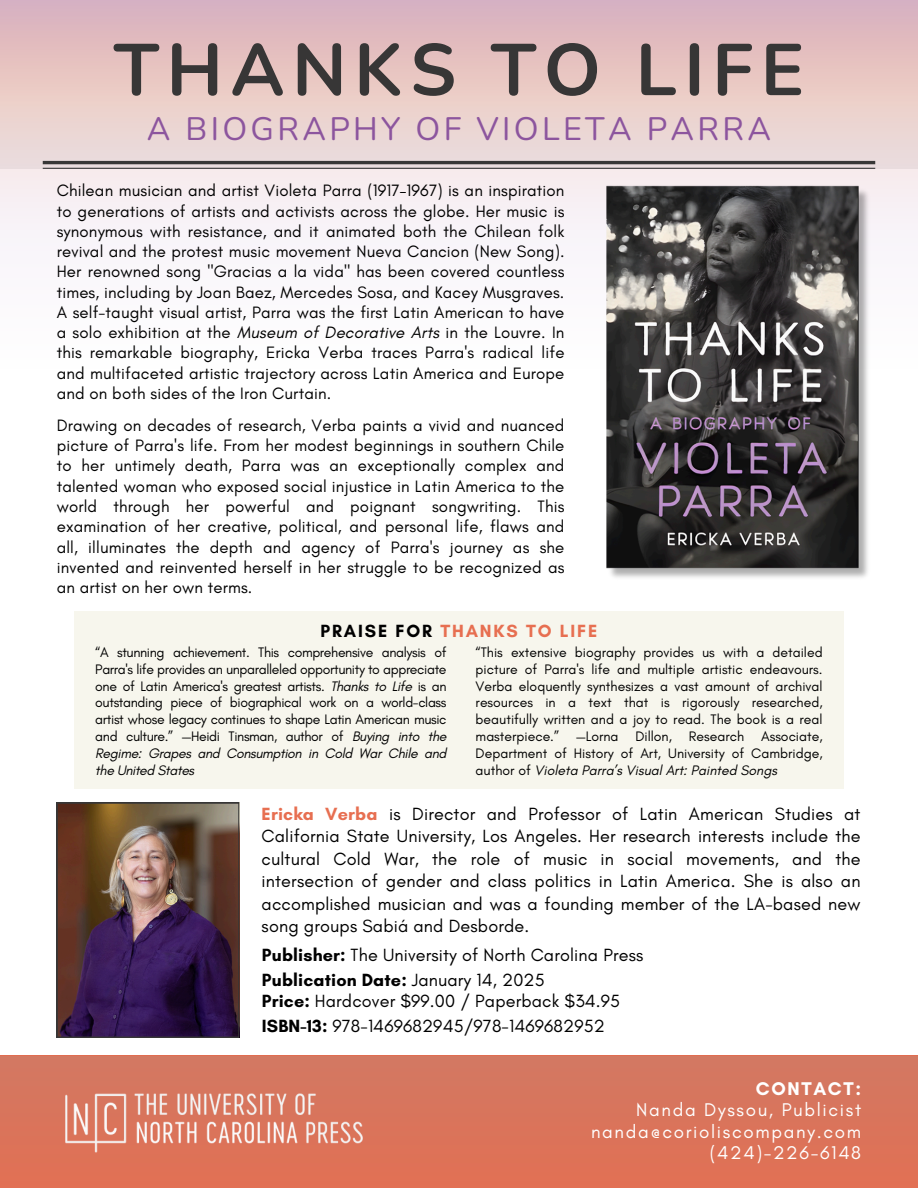
<style>
.page{position:relative;width:918px;height:1188px;background:#fff}
.page>*{position:absolute;margin:0;border:0;box-sizing:border-box;transform-origin:0 0}
.t1{font:700 72.9px "Nunito";letter-spacing:.105em;color:#373636}
.t2{font:32.4px "Nunito";letter-spacing:.105em;color:#8c559e}
.t3{font:18.75px/21.3px "Glacial Indifference";letter-spacing:.09em;color:#fff;text-align:right}
.t4{font:18px/22.5px "Glacial Indifference";letter-spacing:.01em;color:#000}
.t5{font:700 18px "Glacial Indifference";letter-spacing:.105em;color:#e76f51}
.t6{font:16.8px/20.2px "Glacial Indifference";letter-spacing:.01em;color:#000;text-align:justify}
.t7{font:13.95px/16.8px "Glacial Indifference";letter-spacing:-.015em;color:#000;text-align:justify}
.s1{font-style:italic}
.s2{color:#000}
.s3{font-weight:700;color:#e76f51}
.s4{font-weight:700}
</style>
<div class="page">
<div style="left:0;top:0;width:918px;height:368px;background:linear-gradient(to bottom,#deb7b9,#fff)"></div>
<hr style="left:43px;top:161px;width:832px;height:3px;background:#373636">
<hr style="left:43px;top:168px;width:832px;height:1px;background:#373636">
<img style="left:607px;top:181px;width:264px;height:397px">
<div style="left:74px;top:611px;width:770px;height:177px;background:#f7f6ed"></div>
<div style="left:0;top:1056px;width:918px;height:132px;background:#d9745b"></div>
<img style="left:65px;top:1093px;width:298px;height:59px">
<img style="left:57px;top:803px;width:182px;height:235px">
<h1 class="t1" style="left:114px;top:21px;width:692px">THANKS TO LIFE</h1>
<h2 class="t2" style="left:147px;top:107px;width:626px">A BIOGRAPHY OF VIOLETA PARRA</h2>
<h5 class="t6" style="left:57px;top:180px;width:509px">Chilean musician and artist Violeta Parra (1917–1967) is an inspiration to generations of artists and activists across the globe. Her music is synonymous with resistance, and it animated both the Chilean folk revival and the protest music movement Nueva Cancion (New Song).<br>Her renowned song "Gracias a la vida" has been covered countless times, including by Joan Baez, Mercedes Sosa, and Kacey Musgraves.<br>A self-taught visual artist, Parra was the first Latin American to have a solo exhibition at the <span class="s1">Museum of Decorative Arts</span> in the Louvre. In this remarkable biography, Ericka Verba traces Parra's radical life and multifaceted artistic trajectory across Latin America and Europe and on both sides of the Iron Curtain.</h5>
<p class="t6" style="left:57px;top:415px;width:509px">Drawing on decades of research, Verba paints a vivid and nuanced picture of Parra's life. From her modest beginnings in southern Chile to her untimely death, Parra was an exceptionally complex and talented woman who exposed social injustice in Latin America to the world through her powerful and poignant songwriting. This examination of her creative, political, and personal life, flaws and all, illuminates the depth and agency of Parra's journey as she invented and reinvented herself in her struggle to be recognized as an artist on her own terms.</p>
<p class="t5" style="left:321px;top:620px;width:278px"><span class="s2">PRAISE FOR</span> THANKS TO LIFE</p>
<h3 class="t7" style="left:95px;top:643px;width:353px">“A stunning achievement. This comprehensive analysis of Parra's life provides an unparalleled opportunity to appreciate one of Latin America's greatest artists. <span class="s1">Thanks to Life</span> is an outstanding piece of biographical work on a world-class artist whose legacy continues to shape Latin American music and culture.” —Heidi Tinsman, author of <span class="s1">Buying into the Regime: Grapes and Consumption in Cold War Chile and the United States</span></h3>
<p class="t7" style="left:476px;top:643px;width:349px">“This extensive biography provides us with a detailed picture of Parra's life and multiple artistic endeavours.<br>Verba eloquently synthesizes a vast amount of archival resources in a text that is rigorously researched, beautifully written and a joy to read. The book is a real masterpiece.” —Lorna Dillon, Research Associate, Department of History of Art, University of Cambridge, author of <span class="s1">Violeta Parra’s Visual Art: Painted Songs</span></p>
<h4 class="t4" style="left:262px;top:802px;width:600px;text-align:justify"><span class="s3">Ericka Verba</span> is Director and Professor of Latin American Studies at California State University, Los Angeles. Her research interests include the cultural Cold War, the role of music in social movements, and the intersection of gender and class politics in Latin America. She is also an accomplished musician and was a founding member of the LA-based new song groups Sabiá and Desborde.</h4>
<p class="t4" style="left:262px;top:943px;width:383px;line-height:24.8px"><span class="s4">Publisher:</span> The University of North Carolina Press<br><span class="s4">Publication Date:</span> January 14, 2025</p>
<h4 class="t4" style="left:262px;top:989px;width:360px;line-height:24.8px"><span class="s4">Price:</span> Hardcover $99.00 / Paperback $34.95<br><span class="s4">ISBN-13:</span> 978-1469682945/978-1469682952</h4>
<p class="t3" style="left:591px;top:1078px;width:272px"><span class="s4">CONTACT:<br></span>Nanda Dyssou, Publicist nanda@corioliscompany.com (424)-226-6148</p>
</div>
